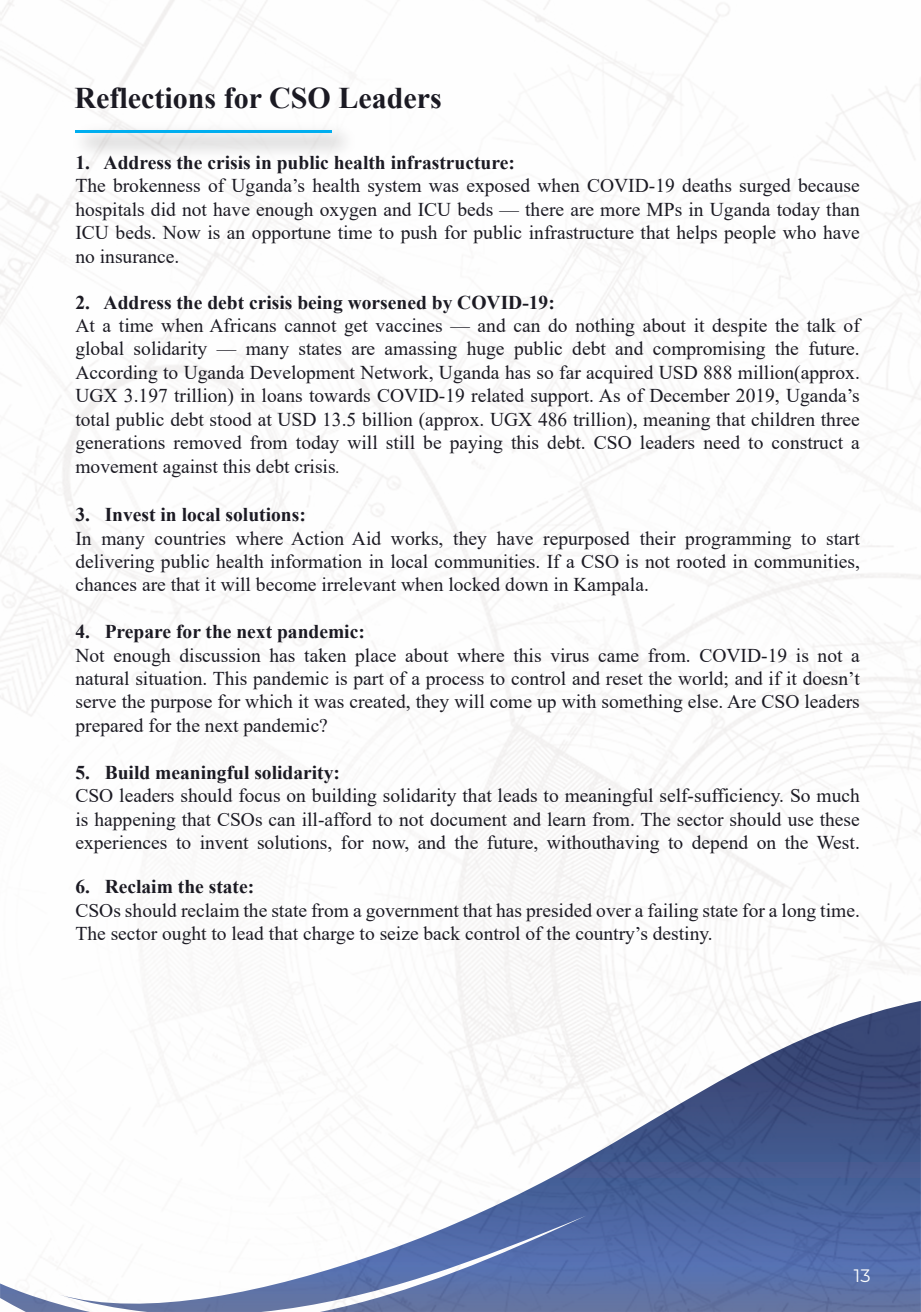
<style>
.page{position:relative;width:921px;height:1312px;background:#fff}
.page>*{position:absolute;margin:0;border:0;box-sizing:border-box;transform-origin:0 0}
.t1{font:700 30px "Times New Roman";color:#1b1a23}
.t2{font:19.5px/23.4px "Times New Roman";color:#1b1a23;text-align:justify}
.t3{font:700 19.5px "Times New Roman";color:#1b1a23}
.t4{font:18px "Montserrat";color:#fdfefe}
.s1{font-family:"Montserrat";font-size:17.4px;color:#231f20}
</style>
<div class="page">
<img style="left:0;top:0;width:920px;height:1311px">
<img style="left:63px;top:117px;width:303px;height:49px">
<hr style="left:76px;top:130px;width:256px;height:2px;background:#00aeef">
<h1 class="t1" style="left:74px;top:76px;width:368px">Reflections for CSO Leaders</h1>
<p class="t3" style="left:75px;top:148px;width:441px">1. Address the crisis in public health infrastructure:</p>
<p class="t2" style="left:75px;top:173px;width:785px">The brokenness of Uganda’s health system was exposed when COVID-19 deaths surged because hospitals did not have enough oxygen and ICU beds — there are more MPs in Uganda today than ICU beds. Now is an opportune time to push for public infrastructure that helps people who have no insurance.</p>
<p class="t3" style="left:75px;top:288px;width:481px">2. Address the debt crisis being worsened by COVID-19:</p>
<p class="t2" style="left:75px;top:313px;width:785px">At a time when Africans cannot get vaccines — and can do nothing about it despite the talk of global solidarity — many states are amassing huge public debt and compromising the future.<br>According to Uganda Development Network, Uganda has so far acquired USD 888 million(approx.<br>UGX 3.197 trillion) in loans towards COVID-19 related support. As of December 2019, Uganda’s total public debt stood at USD 13.5 billion (approx. UGX 486 trillion), meaning that children three generations removed from today will still be paying this debt. CSO leaders need to construct a movement against this debt crisis<span class="s1">.</span></p>
<p class="t3" style="left:75px;top:500px;width:232px">3. Invest in local solutions:</p>
<p class="t2" style="left:75px;top:525px;width:785px">In many countries where Action Aid works, they have repurposed their programming to start delivering public health information in local communities. If a CSO is not rooted in communities, chances are that it will become irrelevant when locked down in Kampala.</p>
<p class="t3" style="left:75px;top:617px;width:291px">4. Prepare for the next pandemic:</p>
<p class="t2" style="left:75px;top:642px;width:785px">Not enough discussion has taken place about where this virus came from. COVID-19 is not a natural situation. This pandemic is part of a process to control and reset the world; and if it doesn’t serve the purpose for which it was created, they will come up with something else. Are CSO leaders prepared for the next pandemic?</p>
<p class="t3" style="left:75px;top:758px;width:266px">5. Build meaningful solidarity:</p>
<p class="t2" style="left:75px;top:783px;width:785px">CSO leaders should focus on building solidarity that leads to meaningful self-sufficiency. So much is happening that CSOs can ill-afford to not document and learn from. The sector should use these experiences to invent solutions, for now, and the future, withouthaving to depend on the West.</p>
<p class="t3" style="left:75px;top:872px;width:180px">6. Reclaim the state:</p>
<p class="t2" style="left:75px;top:897px;width:785px">CSOs should reclaim the state from a government that has presided over a failing state for a long time.<br>The sector ought to lead that charge to seize back control of the country’s destiny.</p>
<p class="t4" style="left:853px;top:1262px;width:18px">13</p>
</div>
